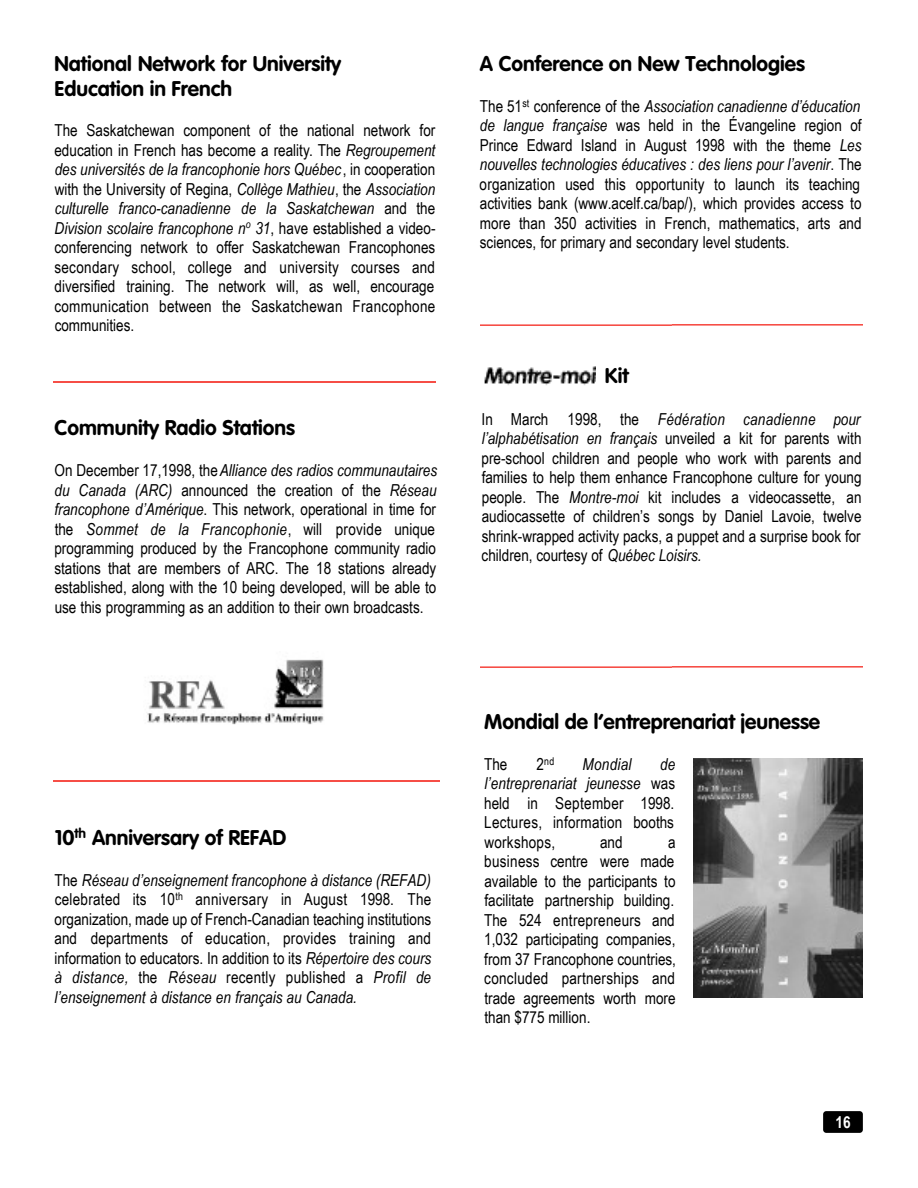
<style>
.page{position:relative;width:918px;height:1188px;background:#fff}
.page>*{position:absolute;margin:0;border:0;box-sizing:border-box;transform-origin:0 0}
.t1{font:700 21px/25.2px "VAG Rounded";color:#000}
.t2{font:16.5px/19.5px "Arial Narrow";color:#000;text-align:justify}
.t3{font:italic 16.5px "Arial Narrow";letter-spacing:.015em;color:#000}
.t4{font:700 16.5px "Arial Narrow";color:#fff}
.t5{font:10.65px "Arial Narrow";color:#000}
.s1{font-style:italic}
.s2{font-size:16.5px}
</style>
<div class="page">
<div style="left:823px;top:1111px;width:40px;height:22px;background:#000;border-radius:3px"></div>
<hr style="left:53px;top:382px;width:383px;height:1px;background:#f64e46">
<hr style="left:53px;top:780px;width:387px;height:2px;background:#f64e46">
<img style="left:480px;top:324px;width:383px;height:2px">
<img style="left:147px;top:659px;width:177px;height:66px">
<img style="left:693px;top:758px;width:169px;height:240px">
<img style="left:480px;top:666px;width:383px;height:2px">
<img style="left:484px;top:366px;width:111px;height:19px">
<p class="t1" style="left:55px;top:52px;width:288px">National Network for University<br>Education in French</p>
<p class="t2" style="left:54px;top:120px;width:383px">The Saskatchewan component of the national network for education in French has become a reality. The <span class="s1">Regroupement des universités de la francophonie hors Québec</span>, in cooperation with the University of Regina, <span class="s1">Collège Mathieu</span>, the <span class="s1">Association culturelle franco-canadienne de la Saskatchewan</span> and the <span class="s1">Division scolaire francophone n</span><sup>o</sup> <span class="s1">31</span>, have established a video&shy;conferencing network to offer Saskatchewan Francophones secondary school, college and university courses and diversified training. The network will, as well, encourage communication between the Saskatchewan Francophone communities.</p>
<p class="t1" style="left:55px;top:417px;width:242px">Community Radio Stations</p>
<p class="t2" style="left:54px;top:461px;width:384px;text-align:left">On December 17,1998, the <span class="s1">Alliance des radios communautaires du Canada (ARC)</span> announced the creation of the <span class="s1">Réseau francophone d’Amérique</span>. This network, operational in time for the <span class="s1">Sommet de la Francophonie</span>, will provide unique programming produced by the Francophone community radio stations that are members of ARC. The 18 stations already established, along with the 10 being developed, will be able to use this programming as an addition to their own broadcasts.</p>
<p class="t1" style="left:55px;top:826px;width:233px">10<sup>th</sup> Anniversary of REFAD</p>
<p class="t2" style="left:54px;top:870px;width:379px">The <span class="s1">Réseau d’enseignement francophone à distance (REFAD) </span>celebrated its 10<sup>t</sup> <sup>h</sup> anniversary in August 1998. T h e organization, made up of French-Canadian teaching institutions and departments of education, provides training and information to educators. In addition to its <span class="s1">Répertoire des cours à distance,</span> the <span class="s1">R é s e a u</span> recently published a <span class="s1">Profil de l’enseignement à distance en français au Canada.</span></p>
<p class="t1" style="left:480px;top:52px;width:327px">A Conference on New Technologies</p>
<p class="t2" style="left:480px;top:96px;width:384px">The 51<sup>st</sup> conference of the <span class="s1">Association canadienne d’éducation de langue française</span> was held in the Évangeline region of Prince Edward Island in August 1998 with the theme <span class="s1">Les nouvelles technologies éducatives : des liens pour l’avenir</span>. The organization used this opportunity to launch its teaching activities bank (www.acelf.ca/bap/), which provides access to more than 350 activities in French, mathematics, arts and sciences, for primary and secondary level students.</p>
<p class="t1" style="left:605px;top:365px;width:25px">Kit</p>
<p class="t2" style="left:482px;top:409px;width:382px">In March 1998, the <span class="s1">Fédération canadienne pour l’alphabétisation en français</span> unveiled a kit for parents with pre-school children and people who work with parents and families to help them enhance Francophone culture for young people. The <span class="s1">M o n t r e - m o i</span> kit includes a videocassette, an audiocassette of children’s songs by Daniel Lavoie, twelve shrink-wrapped activity packs, a puppet and a surprise book for children, courtesy of <span class="s1">Québec Loisirs.</span></p>
<p class="t1" style="left:484px;top:710px;width:338px">Mondial de l’entreprenariat jeunesse</p>
<p class="t2" style="left:484px;top:754px;width:25px">The</p>
<p class="t5" style="left:536px;top:755px;width:19px"><span class="s2">2</span>n d</p>
<p class="t3" style="left:583px;top:754px;width:51px">Mondial</p>
<p class="t2" style="left:484px;top:754px;width:193px;text-indent:176px"><span class="s1">de l’entreprenariat jeunesse</span> w a s held in September 1998.<br>Lectures, information booths workshops,</p>
<p class="t2" style="left:600px;top:832px;width:24px">and</p>
<p class="t2" style="left:484px;top:832px;width:193px;text-indent:184px">a business centre were made available to the participants to facilitate partnership building.<br>The 524 entrepreneurs and 1,032 participating companies, from 37 Francophone countries, concluded partnerships and trade agreements worth more than $775 million.</p>
<p class="t4" style="left:836px;top:1113px;width:17px">16</p>
</div>
